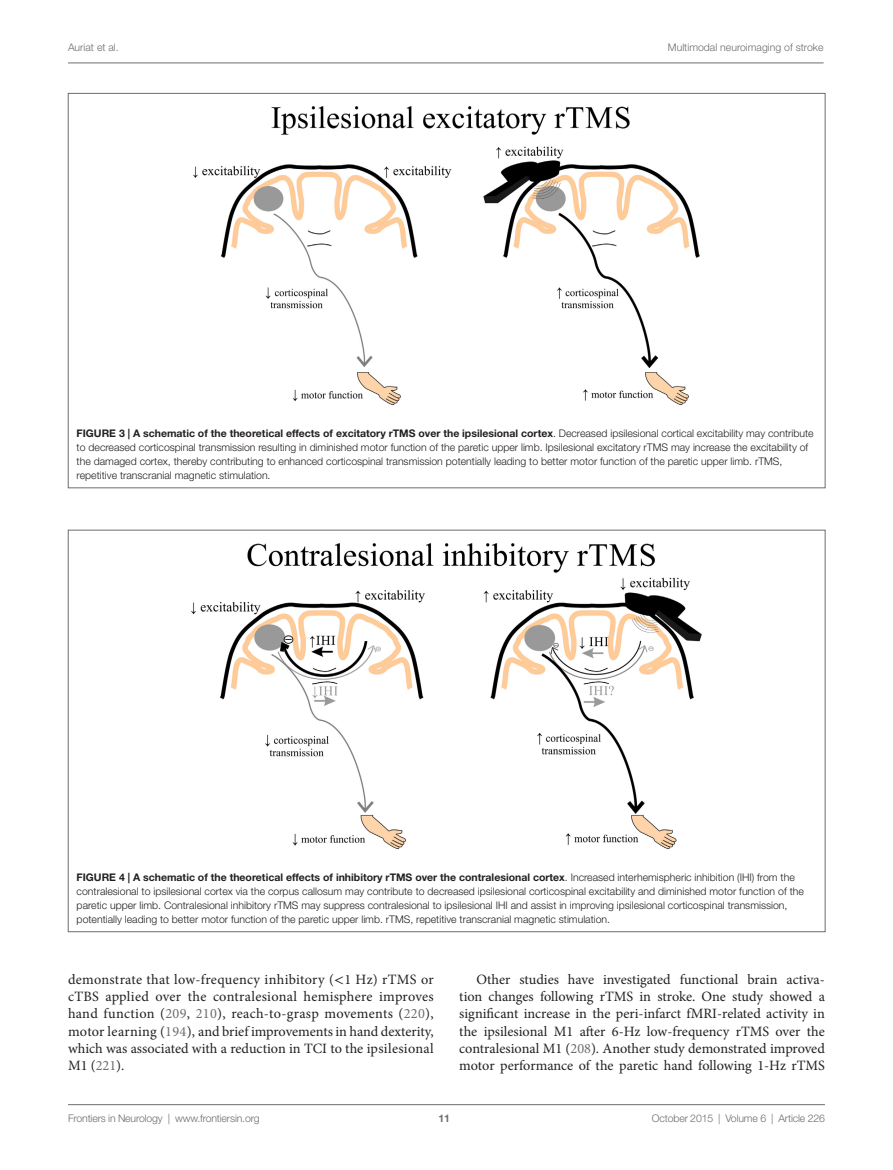
<style>
.page{position:relative;width:893px;height:1170px;background:#fff}
.page>*{position:absolute;margin:0;border:0;box-sizing:border-box;transform-origin:0 0}
.t1{font:14.25px/17.2px "Minion Pro";color:#231f20;text-align:justify}
.t2{font:300 10.5px/14.2px "Helvetica Neue LT Std";color:#231f20}
.t3{font:300 10.5px "Helvetica Neue LT Std";letter-spacing:-.015em;color:#6c6d70}
.t4{font:700 10.5px "Helvetica Neue LT Std";color:#6c6d70}
.s1{font-weight:700}
.s2{font-family:"STIX General"}
.s3{color:#6c6d70}
</style>
<div class="page">
<img style="left:191px;top:543px;width:511px;height:307px">
<img style="left:193px;top:106px;width:507px;height:300px">
<hr style="left:68px;top:1104px;width:757px;height:1px;background:#6c6d70">
<hr style="left:68px;top:63px;width:756px;height:1px;background:#6c6d70">
<p class="t3" style="left:68px;top:41px;width:52px">Auriat et al.</p>
<p class="t3" style="left:668px;top:41px;width:157px">Multimodal neuroimaging of stroke</p>
<p class="t2" style="left:77px;top:425px;width:738px"><span class="s1">FIGURE 3 | A schematic of the theoretical effects of excitatory rTMS over the ipsilesional cortex</span>. Decreased ipsilesional cortical excitability may contribute to decreased corticospinal transmission resulting in diminished motor function of the paretic upper limb. Ipsilesional excitatory rTMS may increase the excitability of the damaged cortex, thereby contributing to enhanced corticospinal transmission potentially leading to better motor function of the paretic upper limb. rTMS, repetitive transcranial magnetic stimulation.</p>
<p class="t2" style="left:77px;top:869px;width:729px"><span class="s1">FIGURE 4 | A schematic of the theoretical effects of inhibitory rTMS over the contralesional cortex</span>. Increased interhemispheric inhibition (IHI) from the contralesional to ipsilesional cortex via the corpus callosum may contribute to decreased ipsilesional corticospinal excitability and diminished motor function of the paretic upper limb. Contralesional inhibitory rTMS may suppress contralesional to ipsilesional IHI and assist in improving ipsilesional corticospinal transmission, potentially leading to better motor function of the paretic upper limb. rTMS, repetitive transcranial magnetic stimulation.</p>
<p class="t1" style="left:68px;top:970px;width:367px">demonstrate that low-frequency inhibitory (<span class="s2">&lt;</span>1 Hz) rTMS or cTBS applied over the contralesional hemisphere improves hand function (<span class="s3">209</span>, <span class="s3">210</span>), reach-to-grasp movements (<span class="s3">220</span>), motor learning (<span class="s3">194</span>), and brief improvements in hand dexterity, which was associated with a reduction in TCI to the ipsilesional M1 (<span class="s3">221</span>).</p>
<p class="t1" style="left:459px;top:970px;width:367px;text-indent:17px">Other studies have investigated functional brain activa&shy;tion changes following rTMS in stroke. One study showed a significant increase in the peri-infarct fMRI-related activity in the ipsilesional M1 after 6-Hz low-frequency rTMS over the contralesional M1 (<span class="s3">208</span>). Another study demonstrated improved motor performance of the paretic hand following 1-Hz rTMS</p>
<p class="t3" style="left:68px;top:1111px;width:193px">Frontiers in Neurology | www.frontiersin.org</p>
<p class="t4" style="left:439px;top:1111px;width:13px">11</p>
<p class="t3" style="left:652px;top:1111px;width:174px">October 2015 | Volume 6 | Article 226</p>
</div>
